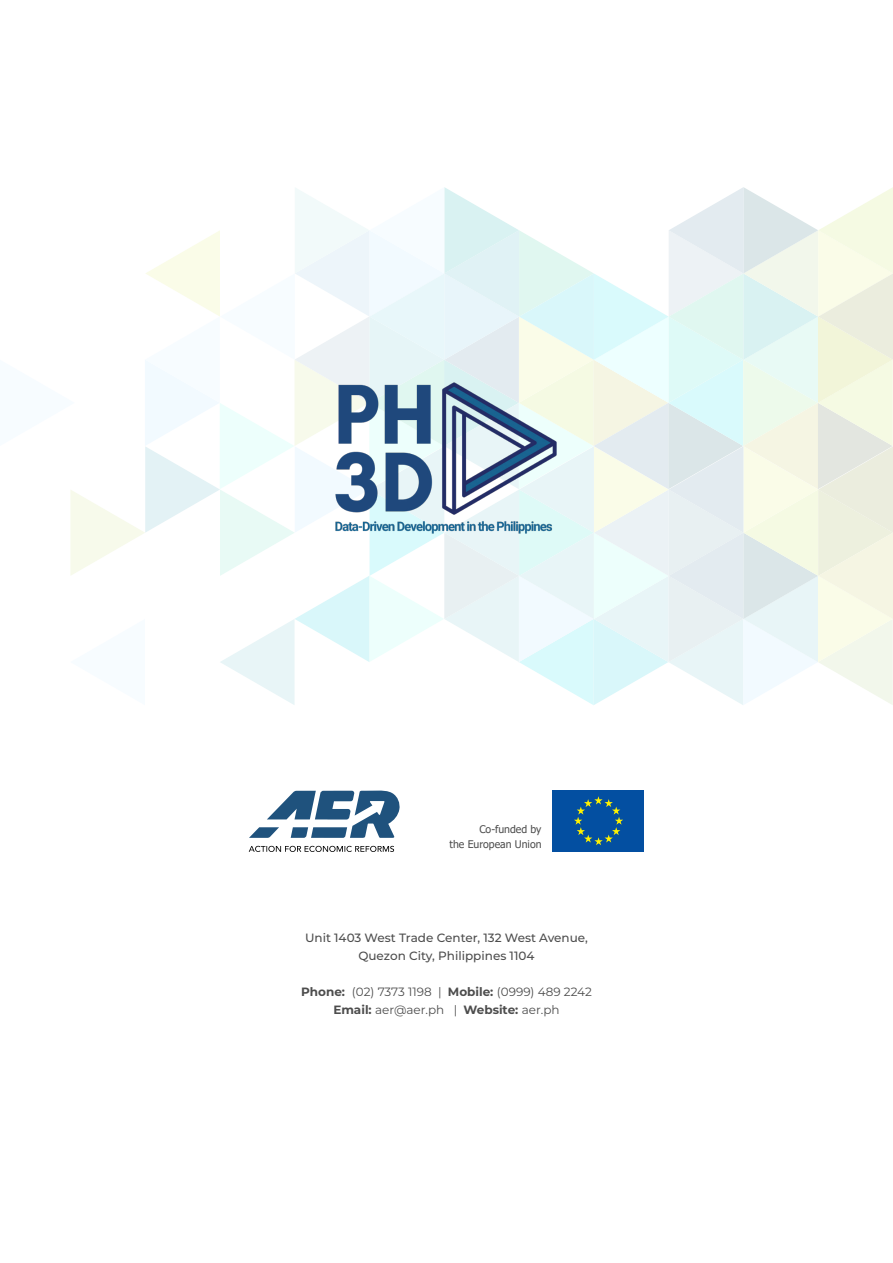
<style>
.page{position:relative;width:893px;height:1263px;background:#fff}
.page>*{position:absolute;margin:0;border:0;box-sizing:border-box;transform-origin:0 0}
.t1{font:12px "Montserrat";color:#4d4d4d}
.t2{font:500 12px "Montserrat";color:#4d4d4d}
.t3{font:10.5px "Tahoma";color:#4d4d4d}
.s1{font-weight:700}
</style>
<div class="page">
<svg style="left:70px;top:187px;width:823px;height:518px"></svg>
<svg style="left:249px;top:846px;width:145px;height:6px"></svg>
<svg style="left:249px;top:790px;width:151px;height:48px"></svg>
<div style="left:553px;top:791px;width:91px;height:61px;background:#034fa1"></div>
<svg style="left:574px;top:796px;width:49px;height:49px"></svg>
<img style="left:329px;top:354px;width:235px;height:216px">
<p class="t3" style="left:479px;top:822px;width:64px">Co-funded by</p>
<p class="t3" style="left:449px;top:837px;width:94px">the European Union</p>
<p class="t2" style="left:305px;top:930px;width:284px">Unit 1403 West Trade Center, 132 West Avenue,</p>
<p class="t2" style="left:358px;top:948px;width:178px">Quezon City, Philippines 1104</p>
<p class="t1" style="left:301px;top:984px;width:292px"><span class="s1">Phone:</span> (02) 7373 1198 | <span class="s1">Mobile:</span> (0999) 489 2242</p>
<p class="t1" style="left:333px;top:1002px;width:228px"><span class="s1">Email:</span> aer@aer.ph | <span class="s1">Website:</span> aer.ph</p>
</div>
